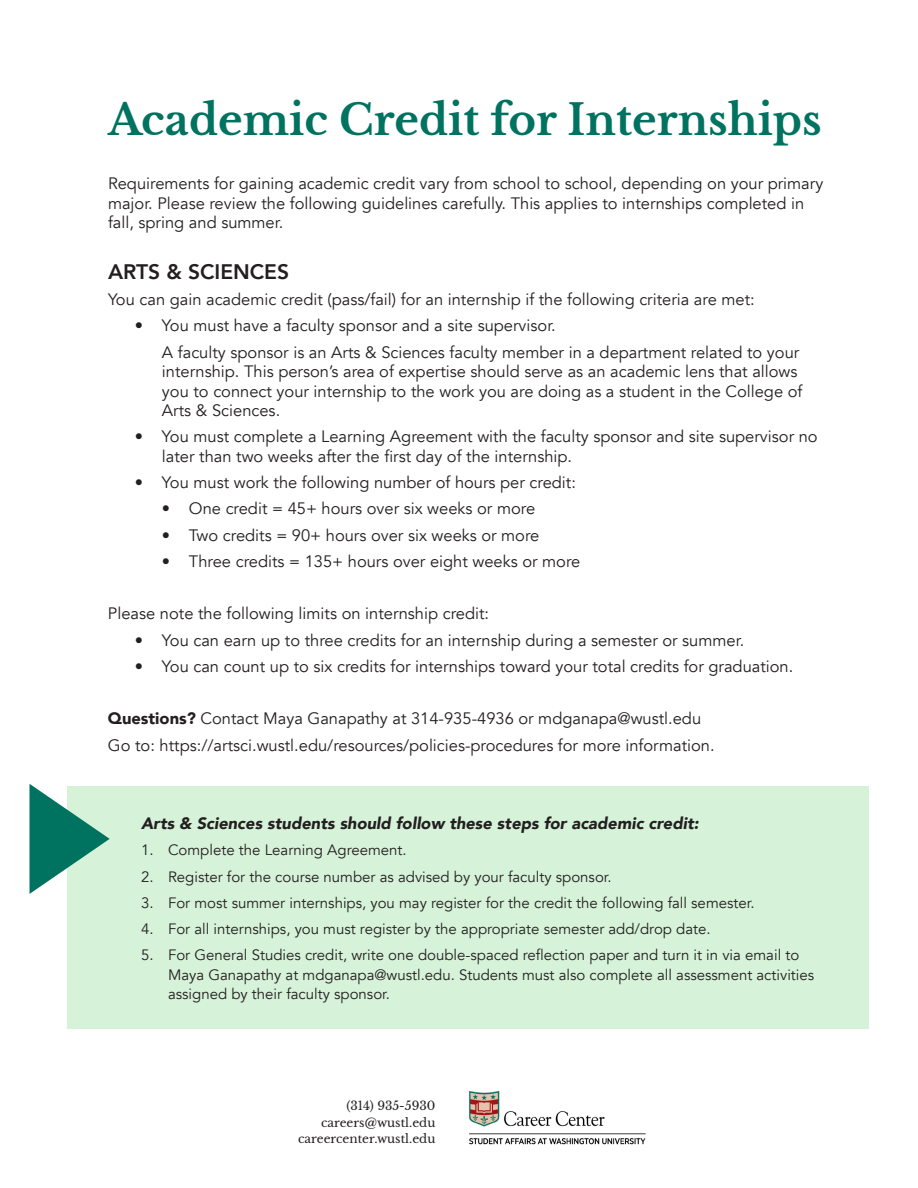
<style>
.page{position:relative;width:918px;height:1188px;background:#fff}
.page>*{position:absolute;margin:0;border:0;box-sizing:border-box;transform-origin:0 0}
.t1{font:700 42px "Libre Baskerville";color:#007360}
.t2{font:800 21px "Avenir";color:#231f20}
.t3{font:16.5px/19.5px "Avenir";color:#231f20}
.t4{font:italic 900 16.5px "Avenir";color:#231f20}
.t5{font:15px/19.5px "Avenir";color:#231f20}
.t6{font:12px/16.5px "Libre Baskerville";color:#231f20;text-align:right}
.s1{font-weight:900}
</style>
<div class="page">
<img style="left:469px;top:1091px;width:177px;height:54px">
<div style="left:68px;top:786px;width:801px;height:243px;background:#d6f3d9"></div>
<svg style="left:30px;top:784px;width:80px;height:110px"></svg>
<h1 class="t1" style="left:108px;top:94px;width:715px">Academic Credit for Internships</h1>
<p class="t3" style="left:108px;top:174px;width:717px">Requirements for gaining academic credit vary from school to school, depending on your primary major. Please review the following guidelines carefully. This applies to internships completed in fall, spring and summer.</p>
<p class="t2" style="left:108px;top:255px;width:183px">ARTS &amp; SCIENCES</p>
<p class="t3" style="left:108px;top:290px;width:648px">You can gain academic credit (pass/fail) for an internship if the following criteria are met:</p>
<p class="t3" style="left:162px;top:313px;width:639px;line-height:26.2px;text-indent:-27px">• You must have a faculty sponsor and a site supervisor.<br>A faculty sponsor is an Arts &amp; Sciences faculty member in a department related to your</p>
<p class="t3" style="left:162px;top:362px;width:642px">internship. This person’s area of expertise should serve as an academic lens that allows you to connect your internship to the work you are doing as a student in the College of<br>Arts &amp; Sciences.</p>
<p class="t3" style="left:162px;top:427px;width:657px;text-indent:-27px">• You must complete a Learning Agreement with the faculty sponsor and site supervisor no later than two weeks after the first day of the internship.</p>
<p class="t3" style="left:135px;top:473px;width:442px">• You must work the following number of hours per credit:</p>
<p class="t3" style="left:162px;top:499px;width:375px">• One credit = 45+ hours over six weeks or more</p>
<p class="t3" style="left:162px;top:526px;width:379px">• Two credits = 90+ hours over six weeks or more</p>
<p class="t3" style="left:162px;top:552px;width:420px">• Three credits = 135+ hours over eight weeks or more</p>
<p class="t3" style="left:108px;top:604px;width:383px">Please note the following limits on internship credit:</p>
<p class="t3" style="left:135px;top:631px;width:611px">• You can earn up to three credits for an internship during a semester or summer.</p>
<p class="t3" style="left:135px;top:657px;width:660px">• You can count up to six credits for internships toward your total credits for graduation.</p>
<p class="t3" style="left:108px;top:706px;width:608px;line-height:26.2px"><span class="s1">Questions?</span> Contact Maya Ganapathy at 314-935-4936 or mdganapa@wustl.edu<br>Go to: https://artsci.wustl.edu/resources/policies-procedures for more information.</p>
<p class="t4" style="left:141px;top:810px;width:559px">Arts &amp; Sciences students should follow these steps for academic credit:</p>
<p class="t5" style="left:141px;top:841px;width:267px">1. Complete the Learning Agreement.</p>
<p class="t5" style="left:141px;top:867px;width:472px">2. Register for the course number as advised by your faculty sponsor.</p>
<p class="t5" style="left:141px;top:893px;width:615px">3. For most summer internships, you may register for the credit the following fall semester.</p>
<p class="t5" style="left:141px;top:919px;width:571px">4. For all internships, you must register by the appropriate semester add/drop date.</p>
<p class="t5" style="left:168px;top:946px;width:648px;text-indent:-27px">5. For General Studies credit, write one double-spaced reflection paper and turn it in via email to<br>Maya Ganapathy at mdganapa@wustl.edu. Students must also complete all assessment activities assigned by their faculty sponsor.</p>
<p class="t6" style="left:298px;top:1098px;width:139px">(314) 935-5930 careers@wustl.edu careercenter.wustl.edu</p>
</div>
